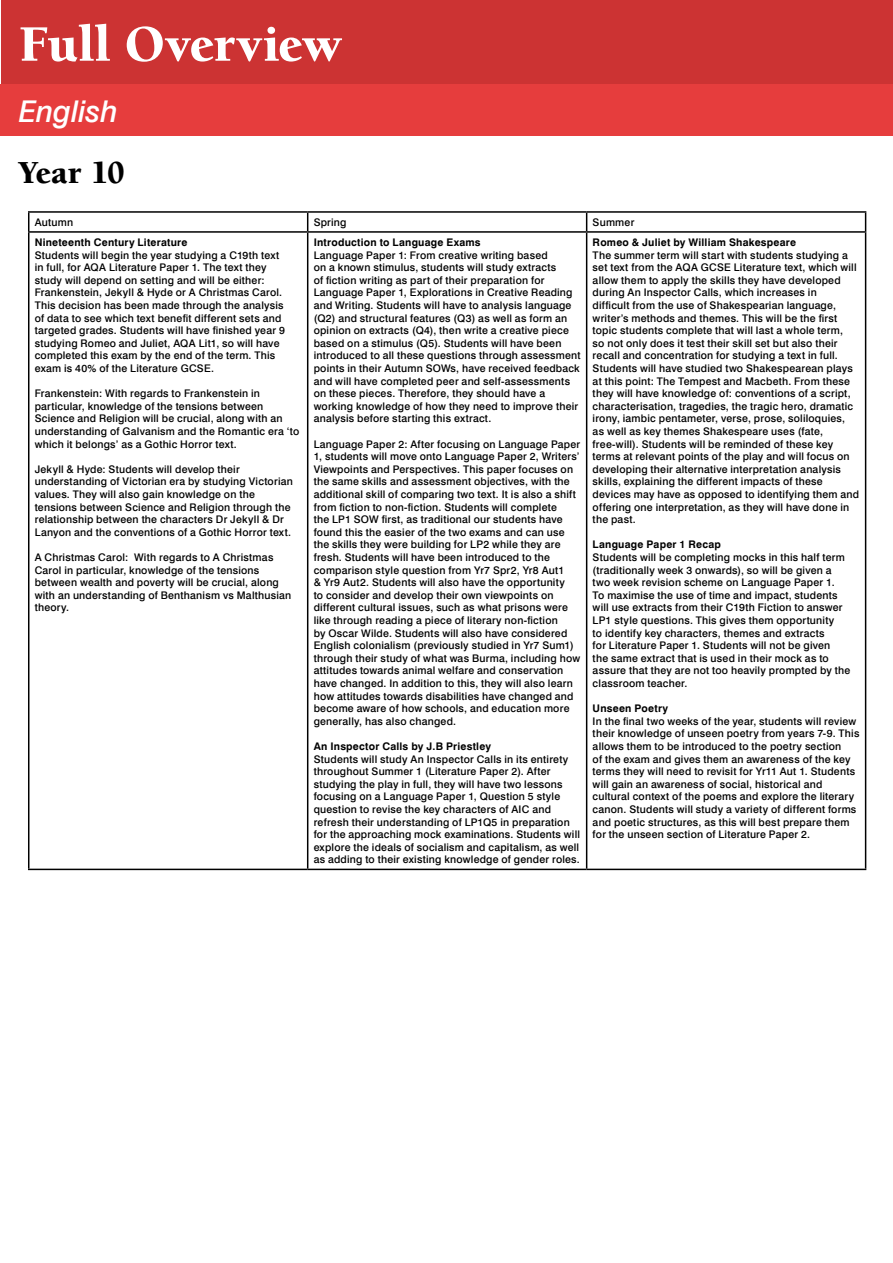
<style>
.page{position:relative;width:893px;height:1263px;background:#fff}
.page>*{position:absolute;margin:0;border:0;box-sizing:border-box;transform-origin:0 0}
.t1{font:900 52.5px "Berkeley Pro";letter-spacing:.005em;color:#fff}
.t2{font:900 33px "Berkeley Pro";letter-spacing:-.03em;color:#000}
.t3{font:italic 500 30px "Swiss 721 BT";letter-spacing:-.005em;color:#fff}
.t4{font:500 10.5px/12.6px "Swiss 721 BT";letter-spacing:.02em;color:#000}
.t5{font:700 10.5px "Swiss 721 BT";letter-spacing:.02em;color:#000}
</style>
<div class="page">
<div style="left:1px;top:0;width:891px;height:84px;background:#c33"></div>
<div style="left:0;top:84px;width:893px;height:52px;background:#e63d3d"></div>
<hr style="left:28px;top:211px;width:280px;height:2px;background:#000">
<svg style="left:28px;top:213px;width:1px;height:18px"></svg>
<hr style="left:308px;top:211px;width:279px;height:2px;background:#000">
<svg style="left:307px;top:213px;width:1px;height:18px"></svg>
<hr style="left:587px;top:211px;width:279px;height:2px;background:#000">
<svg style="left:586px;top:213px;width:1px;height:18px"></svg>
<svg style="left:865px;top:213px;width:1px;height:18px"></svg>
<hr style="left:28px;top:231px;width:280px;height:2px;background:#000">
<hr style="left:28px;top:233px;width:1px;height:636px;background:#000">
<hr style="left:308px;top:231px;width:279px;height:2px;background:#000">
<hr style="left:307px;top:233px;width:1px;height:636px;background:#000">
<hr style="left:587px;top:231px;width:279px;height:2px;background:#000">
<hr style="left:586px;top:233px;width:1px;height:636px;background:#000">
<hr style="left:865px;top:233px;width:1px;height:636px;background:#000">
<hr style="left:28px;top:869px;width:280px;height:1px;background:#000">
<hr style="left:308px;top:869px;width:279px;height:1px;background:#000">
<hr style="left:587px;top:869px;width:279px;height:1px;background:#000">
<h1 class="t1" style="left:19px;top:14px;width:325px">Full Overview</h1>
<h3 class="t3" style="left:19px;top:93px;width:101px">English</h3>
<h2 class="t2" style="left:19px;top:154px;width:108px">Year 10</h2>
<p class="t4" style="left:35px;top:216px;width:40px">Autumn</p>
<p class="t4" style="left:314px;top:216px;width:34px">Spring</p>
<p class="t4" style="left:593px;top:216px;width:43px">Summer</p>
<p class="t5" style="left:35px;top:236px;width:154px">Nineteenth Century Literature</p>
<p class="t4" style="left:35px;top:248px;width:252px">Students will begin the year studying a C19th text in full, for AQA Literature Paper 1. The text they study will depend on setting and will be either:<br>Frankenstein, Jekyll &amp; Hyde or A Christmas Carol.<br>This decision has been made through the analysis of data to see which text benefit different sets and targeted grades. Students will have finished year 9 studying Romeo and Juliet, AQA Lit1, so will have completed this exam by the end of the term. This exam is 40% of the Literature GCSE.</p>
<p class="t4" style="left:35px;top:387px;width:266px">Frankenstein: With regards to Frankenstein in particular, knowledge of the tensions between Science and Religion will be crucial, along with an understanding of Galvanism and the Romantic era ‘to which it belongs’ as a Gothic Horror text.</p>
<p class="t4" style="left:35px;top:463px;width:260px">Jekyll &amp; Hyde: Students will develop their understanding of Victorian era by studying Victorian values. They will also gain knowledge on the tensions between Science and Religion through the relationship between the characters Dr Jekyll &amp; Dr Lanyon and the conventions of a Gothic Horror text.</p>
<p class="t4" style="left:35px;top:551px;width:258px">A Christmas Carol: With regards to A Christmas Carol in particular, knowledge of the tensions between wealth and poverty will be crucial, along with an understanding of Benthanism vs Malthusian theory.</p>
<p class="t5" style="left:593px;top:236px;width:205px">Romeo &amp; Juliet by William Shakespeare</p>
<p class="t4" style="left:593px;top:248px;width:268px">The summer term will start with students studying a set text from the AQA GCSE Literature text, which will allow them to apply the skills they have developed during An Inspector Calls, which increases in<br>difficult from the use of Shakespearian language, writer’s methods and themes. This will be the first topic students complete that will last a whole term,<br>so not only does it test their skill set but also their recall and concentration for studying a text in full.<br>Students will have studied two Shakespearean plays at this point: The Tempest and Macbeth. From these they will have knowledge of: conventions of a script, characterisation, tragedies, the tragic hero, dramatic irony, iambic pentameter, verse, prose, soliloquies, as well as key themes Shakespeare uses (fate, free-will). Students will be reminded of these key terms at relevant points of the play and will focus on developing their alternative interpretation analysis skills, explaining the different impacts of these devices may have as opposed to identifying them and offering one interpretation, as they will have done in the past.</p>
<p class="t5" style="left:593px;top:538px;width:130px">Language Paper 1 Recap</p>
<p class="t4" style="left:593px;top:551px;width:259px">Students will be completing mocks in this half term (traditionally week 3 onwards), so will be given a two week revision scheme on Language Paper 1.<br>To maximise the use of time and impact, students will use extracts from their C19th Fiction to answer LP1 style questions. This gives them opportunity<br>to identify key characters, themes and extracts<br>for Literature Paper 1. Students will not be given<br>the same extract that is used in their mock as to assure that they are not too heavily prompted by the classroom teacher.</p>
<p class="t5" style="left:593px;top:702px;width:77px">Unseen Poetry</p>
<p class="t4" style="left:593px;top:715px;width:268px">In the final two weeks of the year, students will review their knowledge of unseen poetry from years 7-9. This allows them to be introduced to the poetry section<br>of the exam and gives them an awareness of the key terms they will need to revisit for Yr11 Aut 1. Students will gain an awareness of social, historical and cultural context of the poems and explore the literary canon. Students will study a variety of different forms and poetic structures, as this will best prepare them for the unseen section of Literature Paper 2.</p>
<p class="t5" style="left:314px;top:236px;width:168px">Introduction to Language Exams</p>
<p class="t4" style="left:314px;top:248px;width:268px">Language Paper 1: From creative writing based<br>on a known stimulus, students will study extracts<br>of fiction writing as part of their preparation for Language Paper 1, Explorations in Creative Reading and Writing. Students will have to analysis language (Q2) and structural features (Q3) as well as form an opinion on extracts (Q4), then write a creative piece based on a stimulus (Q5). Students will have been introduced to all these questions through assessment points in their Autumn SOWs, have received feedback and will have completed peer and self-assessments on these pieces. Therefore, they should have a working knowledge of how they need to improve their analysis before starting this extract.</p>
<p class="t4" style="left:314px;top:437px;width:268px">Language Paper 2: After focusing on Language Paper 1, students will move onto Language Paper 2, Writers’ Viewpoints and Perspectives. This paper focuses on the same skills and assessment objectives, with the additional skill of comparing two text. It is also a shift from fiction to non-fiction. Students will complete<br>the LP1 SOW first, as traditional our students have found this the easier of the two exams and can use the skills they were building for LP2 while they are fresh. Students will have been introduced to the comparison style question from Yr7 Spr2, Yr8 Aut1<br>&amp; Yr9 Aut2. Students will also have the opportunity<br>to consider and develop their own viewpoints on different cultural issues, such as what prisons were like through reading a piece of literary non-fiction<br>by Oscar Wilde. Students will also have considered English colonialism (previously studied in Yr7 Sum1) through their study of what was Burma, including how attitudes towards animal welfare and conservation have changed. In addition to this, they will also learn how attitudes towards disabilities have changed and become aware of how schools, and education more generally, has also changed.</p>
<p class="t5" style="left:314px;top:740px;width:179px">An Inspector Calls by J.B Priestley</p>
<p class="t4" style="left:314px;top:752px;width:268px">Students will study An Inspector Calls in its entirety throughout Summer 1 (Literature Paper 2). After studying the play in full, they will have two lessons focusing on a Language Paper 1, Question 5 style question to revise the key characters of AIC and refresh their understanding of LP1Q5 in preparation for the approaching mock examinations. Students will explore the ideals of socialism and capitalism, as well as adding to their existing knowledge of gender roles.</p>
</div>
